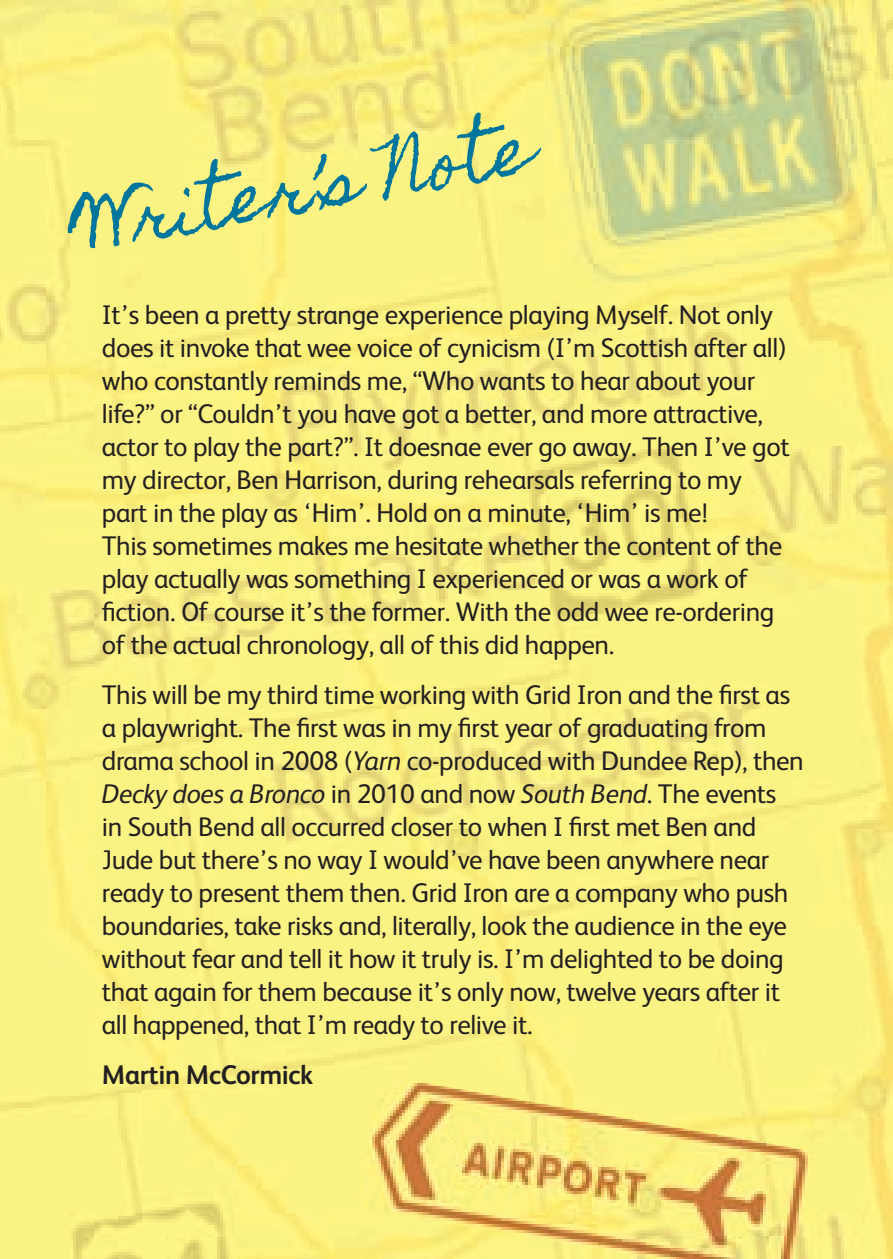
<style>
.page{position:relative;width:893px;height:1259px;background:#fff}
.page>*{position:absolute;margin:0;border:0;box-sizing:border-box;transform-origin:0 0}
.t1{font:65.7px "Homemade Apple";color:#00769d}
.t2{font:27px/33px "FS Albert";letter-spacing:-.015em;color:#231f20}
.t3{font:700 27px "FS Albert";letter-spacing:-.015em;color:#231f20}
.s1{font-style:italic}
</style>
<div class="page">
<img style="left:0;top:0;width:893px;height:1259px">
<img style="left:545px;top:0;width:332px;height:287px">
<img style="left:358px;top:1075px;width:455px;height:184px">
<h1 class="t1" style="left:70px;top:190px;width:464px;rotate:-10deg">Writer’s Note</h1>
<p class="t2" style="left:102px;top:301px;width:689px">It’s been a pretty strange experience playing Myself. Not only does it invoke that wee voice of cynicism (I’m Scottish after all) who constantly reminds me, “Who wants to hear about your life?” or “Couldn’t you have got a better, and more attractive, actor to play the part?”. It doesnae ever go away. Then I’ve got my director, Ben Harrison, during rehearsals referring to my part in the play as ‘Him’. Hold on a minute, ‘Him’ is me!<br>This sometimes makes me hesitate whether the content of the play actually was something I experienced or was a work of fiction. Of course it’s the former. With the odd wee re-ordering of the actual chronology, all of this did happen.</p>
<p class="t2" style="left:102px;top:681px;width:703px">This will be my third time working with Grid Iron and the first as a playwright. The first was in my first year of graduating from drama school in 2008 (<span class="s1">Yarn</span> co-produced with Dundee Rep), then <span class="s1">Decky does a Bronco</span> in 2010 and now <span class="s1">South Bend</span>. The events<br>in South Bend all occurred closer to when I first met Ben and Jude but there’s no way I would’ve have been anywhere near ready to present them then. Grid Iron are a company who push boundaries, take risks and, literally, look the audience in the eye without fear and tell it how it truly is. I’m delighted to be doing that again for them because it’s only now, twelve years after it all happened, that I’m ready to relive it.</p>
<p class="t3" style="left:102px;top:1065px;width:213px">Martin McCormick</p>
</div>
